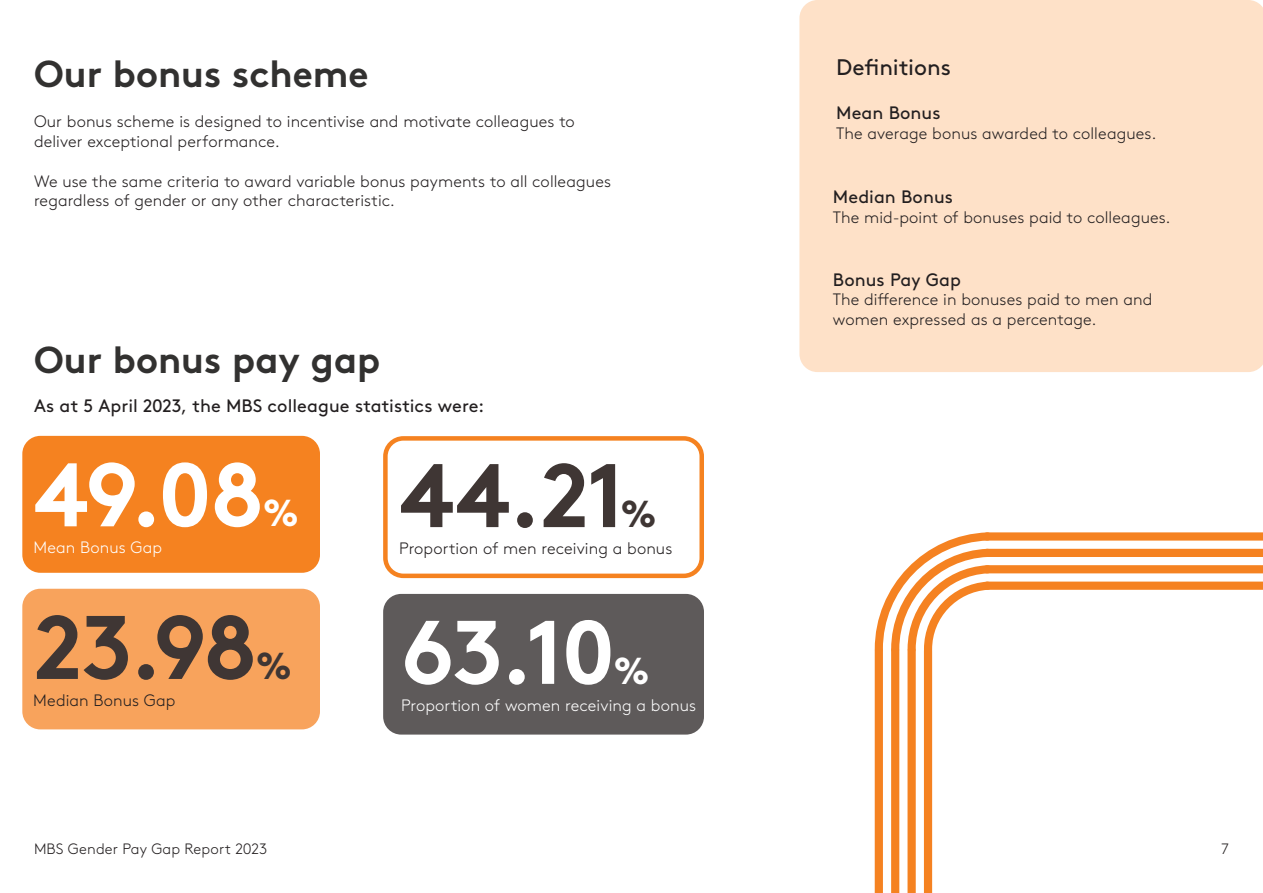
<style>
.page{position:relative;width:1263px;height:893px;background:#fff}
.page>*{position:absolute;margin:0;border:0;box-sizing:border-box;transform-origin:0 0}
.t1{font:700 90px "Brown";letter-spacing:-.025em;color:#fff}
.t2{font:700 90px "Brown";letter-spacing:-.02em;color:#3f3634}
.t3{font:700 37.5px "Brown";color:#323130}
.t4{font:700 37.5px "Brown";color:#fff}
.t5{font:700 37.5px "Brown";color:#3f3634}
.t6{font:22.5px "Brown";color:#231f20}
.t7{font:18px "Brown";letter-spacing:.005em;color:#231f20}
.t8{font:300 16.5px/19.8px "Brown";letter-spacing:.005em;color:#231f20}
.t9{font:300 16.5px "Brown";letter-spacing:.01em;color:#fff}
.t10{font:300 15px "Brown";letter-spacing:.01em;color:#231f20}
</style>
<div class="page">
<div style="left:22px;top:436px;width:298px;height:137px;background:#f58220;border-radius:18px"></div>
<div style="left:383px;top:436px;width:321px;height:142px;border:4px solid #f58220;border-radius:18px"></div>
<div style="left:22px;top:589px;width:298px;height:140px;background:#f8a35c;border-radius:18px"></div>
<div style="left:383px;top:594px;width:321px;height:141px;background:#5e5a5a;border-radius:18px"></div>
<div style="left:799px;top:0;width:464px;height:372px;background:#fee1c8"></div>
<svg style="left:875px;top:532px;width:388px;height:361px"></svg>
<p class="t3" style="left:34px;top:44px;width:336px">Our bonus scheme</p>
<p class="t8" style="left:34px;top:110px;width:542px">Our bonus scheme is designed to incentivise and motivate colleagues to deliver exceptional performance.</p>
<p class="t8" style="left:34px;top:170px;width:578px">We use the same criteria to award variable bonus payments to all colleagues regardless of gender or any other characteristic.</p>
<p class="t3" style="left:34px;top:330px;width:348px">Our bonus pay gap</p>
<p class="t7" style="left:34px;top:392px;width:452px">As at 5 April 2023, the MBS colleague statistics were:</p>
<p class="t1" style="left:33px;top:422px;width:232px">49.08</p>
<p class="t4" style="left:263px;top:483px;width:38px">%</p>
<p class="t9" style="left:33px;top:535px;width:130px">Mean Bonus Gap</p>
<p class="t2" style="left:33px;top:574px;width:225px">23.98</p>
<p class="t5" style="left:256px;top:635px;width:38px">%</p>
<p class="t8" style="left:33px;top:689px;width:144px">Median Bonus Gap</p>
<p class="t2" style="left:399px;top:423px;width:227px">44.21</p>
<p class="t5" style="left:621px;top:484px;width:38px">%</p>
<p class="t8" style="left:399px;top:537px;width:275px">Proportion of men receiving a bonus</p>
<p class="t1" style="left:401px;top:579px;width:216px">63.10</p>
<p class="t4" style="left:613px;top:640px;width:38px">%</p>
<p class="t9" style="left:401px;top:693px;width:297px">Proportion of women receiving a bonus</p>
<p class="t6" style="left:836px;top:50px;width:117px">Definitions</p>
<p class="t7" style="left:836px;top:99px;width:106px">Mean Bonus</p>
<p class="t8" style="left:836px;top:122px;width:322px">The average bonus awarded to colleagues.</p>
<p class="t7" style="left:833px;top:183px;width:122px">Median Bonus</p>
<p class="t8" style="left:833px;top:206px;width:339px">The mid-point of bonuses paid to colleagues.</p>
<p class="t7" style="left:833px;top:266px;width:130px">Bonus Pay Gap</p>
<p class="t8" style="left:833px;top:289px;width:321px">The difference in bonuses paid to men and women expressed as a percentage.</p>
<p class="t10" style="left:34px;top:838px;width:235px">MBS Gender Pay Gap Report 2023</p>
<p class="t10" style="left:1221px;top:838px;width:9px">7</p>
</div>
